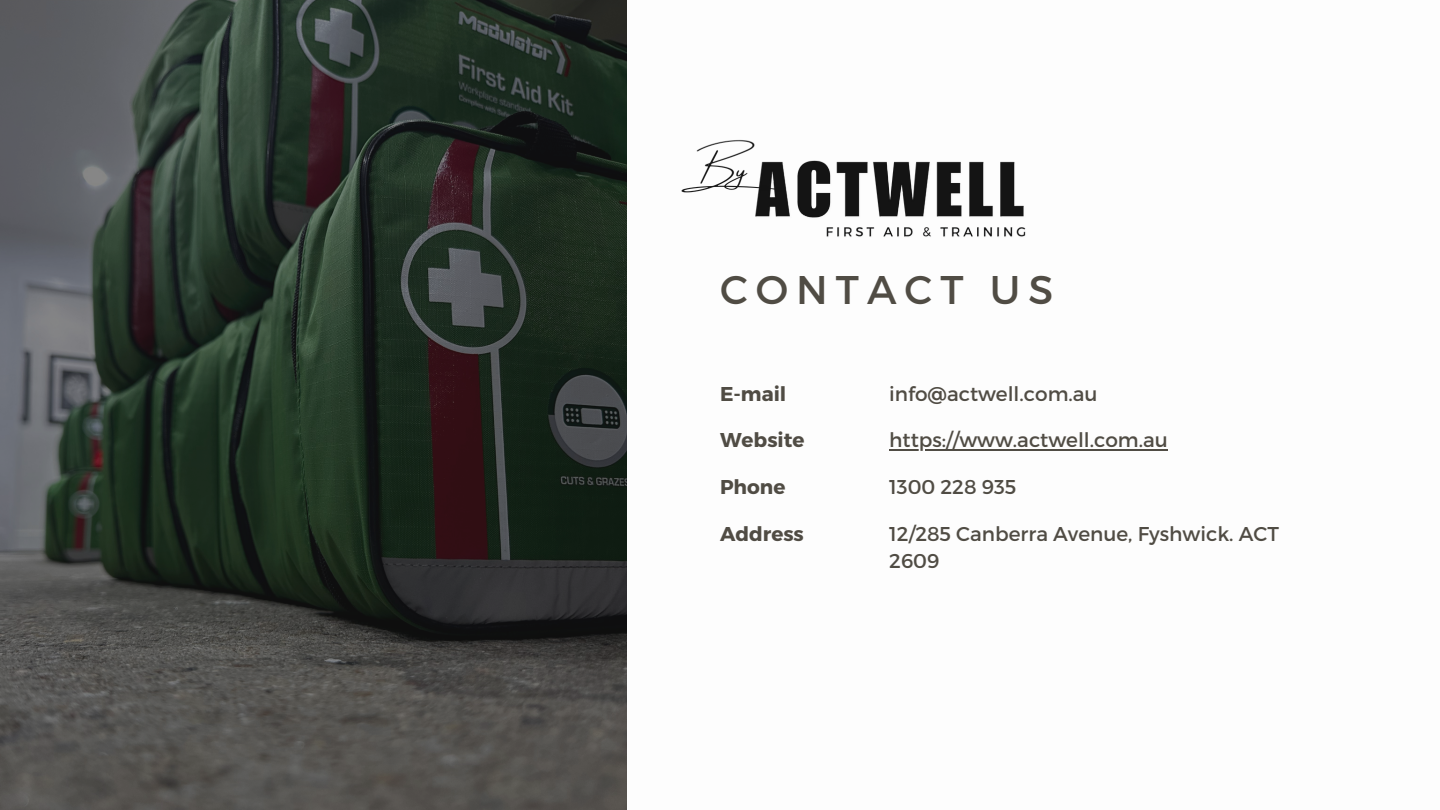
<style>
.page{position:relative;width:1440px;height:810px;background:#fff}
.page>*{position:absolute;margin:0;border:0;box-sizing:border-box;transform-origin:0 0}
.t1{font:40px "Montserrat";letter-spacing:.2em;color:#504c44}
.t2{font:20px/27.8px "Montserrat";color:#504c44}
.t3{font:700 20px "Montserrat";color:#504c44}
</style>
<div class="page">
<svg style="left:0;top:1px;width:627px;height:809px;background:#373d38"></svg>
<img style="left:681px;top:139px;width:345px;height:98px">
<hr style="left:889px;top:449px;width:279px;height:1px;background:#504c44">
<p class="t1" style="left:720px;top:264px;width:335px">CONTACT US</p>
<p class="t3" style="left:720px;top:381px;width:68px">E-mail</p>
<p class="t2" style="left:889px;top:379px;width:210px">info@actwell.com.au</p>
<p class="t3" style="left:720px;top:427px;width:86px">Website</p>
<p class="t2" style="left:889px;top:425px;width:280px">https://www.actwell.com.au</p>
<p class="t3" style="left:720px;top:474px;width:67px">Phone</p>
<p class="t2" style="left:889px;top:472px;width:129px">1300 228 935</p>
<p class="t3" style="left:720px;top:521px;width:85px">Address</p>
<p class="t2" style="left:889px;top:519px;width:391px">12/285 Canberra Avenue, Fyshwick. ACT<br>2609</p>
</div>
